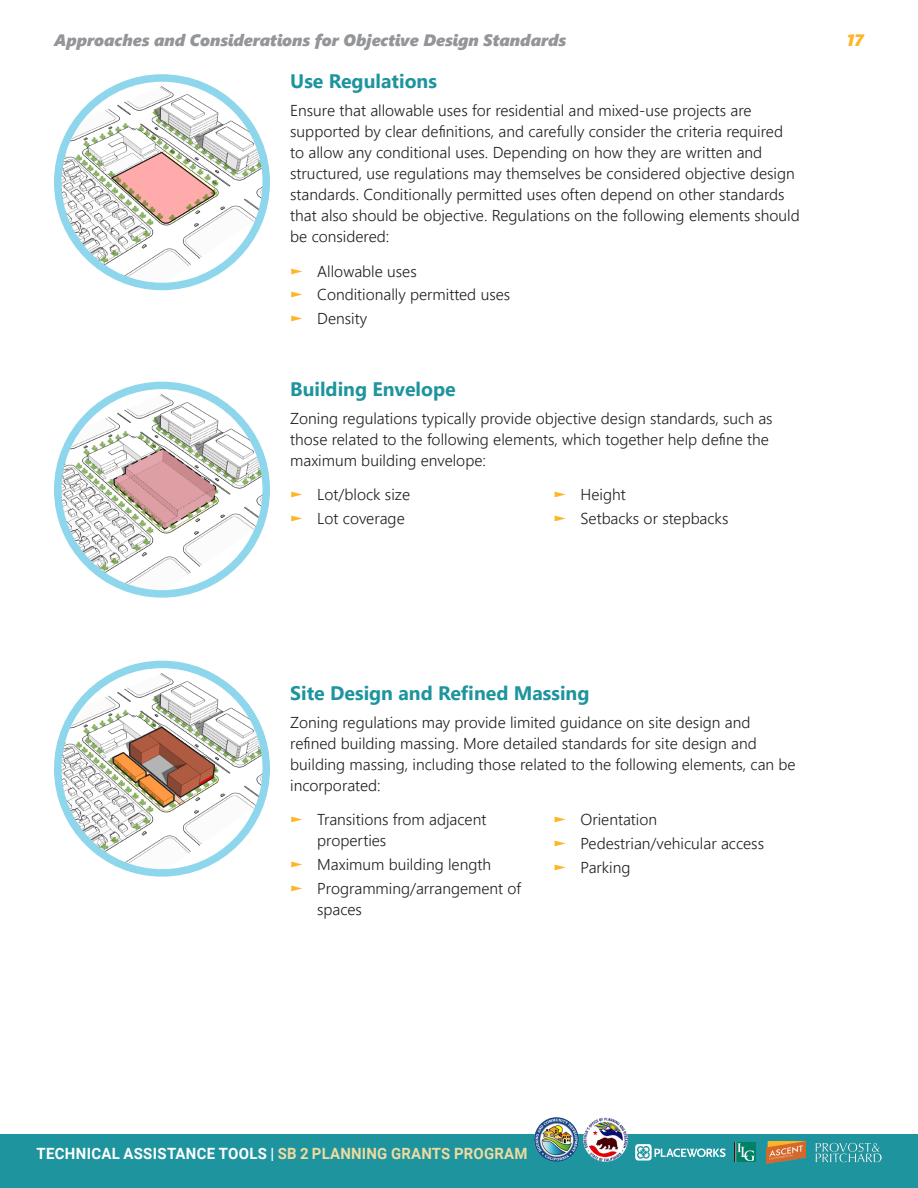
<style>
.page{position:relative;width:918px;height:1188px;background:#fff}
.page>*{position:absolute;margin:0;border:0;box-sizing:border-box;transform-origin:0 0}
.Heading_2{font:700 19.5px "Segoe UI";color:#1e949e}
.t1{font:italic 16.5px "Segoe UI Black";color:#939598}
.t2{font:italic 16.5px "Segoe UI Black";color:#ffb526}
.Body{font:300 15.75px/21px "Segoe UI";color:#231f20}
.t3{font:700 15.6px "Roboto";letter-spacing:.015em;color:#fff;scale:.96 1}
.s1{color:#ffb526}
.s2{color:#eedba1}
</style>
<div class="page">
<div style="left:0;top:1134px;width:918px;height:54px;background:#1e949e"></div>
<svg style="left:635px;top:1144px;width:91px;height:17px"></svg>
<img style="left:534px;top:1117px;width:45px;height:45px;border-radius:22px">
<img style="left:583px;top:1117px;width:45px;height:45px;border-radius:22px">
<img style="left:734px;top:1143px;width:22px;height:19px">
<img style="left:767px;top:1141px;width:38px;height:23px">
<img style="left:816px;top:1142px;width:66px;height:21px">
<img style="left:58px;top:80px;width:208px;height:206px">
<svg style="left:110px;top:151px;width:105px;height:73px"></svg>
<div style="left:54px;top:74px;width:216px;height:216px;border:8px solid #8dd6eb;border-radius:50%"></div>
<img style="left:58px;top:385px;width:208px;height:204px">
<svg style="left:113px;top:447px;width:104px;height:83px"></svg>
<div style="left:54px;top:382px;width:216px;height:216px;border:8px solid #8dd6eb;border-radius:50%"></div>
<img style="left:58px;top:664px;width:208px;height:204px">
<svg style="left:112px;top:726px;width:104px;height:82px"></svg>
<div style="left:54px;top:661px;width:216px;height:216px;border:8px solid #8dd6eb;border-radius:50%"></div>
<p class="t1" style="left:54px;top:28px;width:514px">Approaches and Considerations for Objective Design Standards</p>
<p class="t2" style="left:847px;top:28px;width:19px">17</p>
<p class="Heading_2" style="left:290px;top:63px;width:148px">Use Regulations</p>
<p class="Body" style="left:290px;top:99px;width:511px">Ensure that allowable uses for residential and mixed-use projects are supported by clear definitions, and carefully consider the criteria required to allow any conditional uses. Depending on how they are written and structured, use regulations may themselves be considered objective design standards. Conditionally permitted uses often depend on other standards that also should be objective. Regulations on the following elements should be considered:</p>
<p class="Body" style="left:290px;top:259px;width:128px"><span class="s1">►</span> Allowable uses</p>
<p class="Body" style="left:290px;top:283px;width:221px"><span class="s1">►</span> Conditionally permitted uses</p>
<p class="Body" style="left:290px;top:306px;width:78px"><span class="s1">►</span> Density</p>
<p class="Heading_2" style="left:290px;top:371px;width:167px">Building Envelope</p>
<p class="Body" style="left:290px;top:406px;width:484px">Zoning regulations typically provide objective design standards, such as those related to the following elements, which together help define the maximum building envelope:</p>
<p class="Body" style="left:290px;top:482px;width:121px"><span class="s1">►</span> Lot/block size</p>
<p class="Body" style="left:290px;top:506px;width:116px"><span class="s1">►</span> Lot coverage</p>
<p class="Body" style="left:554px;top:482px;width:74px"><span class="s1">►</span> Height</p>
<p class="Body" style="left:554px;top:506px;width:176px"><span class="s1">►</span> Setbacks or stepbacks</p>
<p class="Heading_2" style="left:290px;top:675px;width:301px">Site Design and Refined Massing</p>
<p class="Body" style="left:290px;top:710px;width:507px">Zoning regulations may provide limited guidance on site design and refined building massing. More detailed standards for site design and building massing, including those related to the following elements, can be incorporated:</p>
<p class="Body" style="left:317px;top:808px;width:171px;text-indent:-27px"><span class="s1">►</span> Transitions from adjacent properties</p>
<p class="Body" style="left:290px;top:852px;width:202px"><span class="s1">►</span> Maximum building length</p>
<p class="Body" style="left:317px;top:876px;width:205px;text-indent:-27px"><span class="s1">►</span> Programming/arrangement of spaces</p>
<p class="Body" style="left:554px;top:808px;width:105px"><span class="s1">►</span> Orientation</p>
<p class="Body" style="left:554px;top:831px;width:212px"><span class="s1">►</span> Pedestrian/vehicular access</p>
<p class="Body" style="left:554px;top:855px;width:79px"><span class="s1">►</span> Parking</p>
<p class="t3" style="left:37px;top:1142px;width:513px">TECHNICAL ASSISTANCE TOOLS | <span class="s2">SB 2 PLANNING GRANTS PROGRAM</span></p>
</div>
